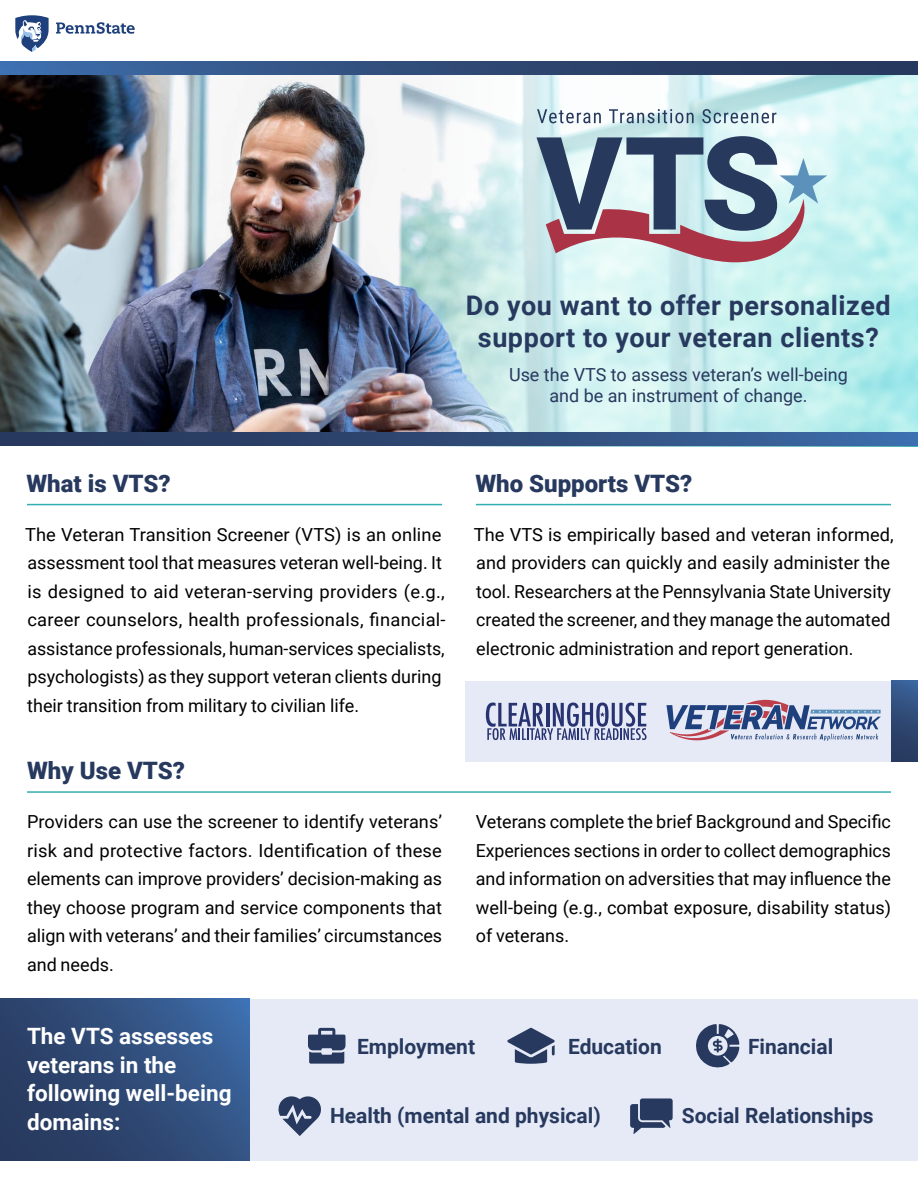
<style>
.page{position:relative;width:918px;height:1188px;background:#fff}
.page>*{position:absolute;margin:0;border:0;box-sizing:border-box;transform-origin:0 0}
.t1{font:700 27px/31.5px "Roboto";letter-spacing:.02em;color:#27395e;text-align:center}
.Section_Heading__H1{font:900 24px "Roboto";color:#27395e}
.Section_Heading__H1-2{font:700 22.5px/28.5px "Roboto";color:#fff}
.t2{font:700 21px "Roboto";color:#27395e}
.P_-_Justified{font:18px/28.5px "Roboto";color:#000}
.t3{font:18px/21px "Roboto";color:#27395e;text-align:center}
</style>
<div class="page">
<svg style="left:15px;top:15px;width:34px;height:37px"></svg>
<svg style="left:56px;top:22px;width:79px;height:12px"></svg>
<img style="left:0;top:75px;width:416px;height:357px">
<svg style="left:416px;top:75px;width:502px;height:357px;background:#caebec"></svg>
<svg style="left:0;top:432px;width:918px;height:14px;background:#304c7a"></svg>
<svg style="left:0;top:61px;width:918px;height:14px;background:#304d7b"></svg>
<svg style="left:536px;top:136px;width:291px;height:128px;background:#9ba0ae"></svg>
<svg style="left:537px;top:109px;width:239px;height:14px"></svg>
<hr style="left:27px;top:504px;width:415px;height:1px;background:#33aeb1">
<hr style="left:476px;top:504px;width:415px;height:1px;background:#33aeb1">
<div style="left:466px;top:681px;width:452px;height:81px;background:#e6eaf6"></div>
<div style="left:891px;top:681px;width:27px;height:81px;background:linear-gradient(to bottom,#385f95,#263558)"></div>
<svg style="left:486px;top:703px;width:161px;height:37px"></svg>
<svg style="left:666px;top:700px;width:215px;height:41px"></svg>
<hr style="left:27px;top:791px;width:864px;height:2px;background:#33aeb1">
<div style="left:0;top:999px;width:918px;height:162px;background:#e6eaf6"></div>
<svg style="left:0;top:999px;width:250px;height:162px;background:#304b78"></svg>
<svg style="left:308px;top:1028px;width:38px;height:36px"></svg>
<svg style="left:507px;top:1028px;width:48px;height:36px"></svg>
<svg style="left:696px;top:1024px;width:43px;height:44px"></svg>
<svg style="left:278px;top:1096px;width:43px;height:40px"></svg>
<svg style="left:630px;top:1098px;width:43px;height:36px"></svg>
<p class="t1" style="left:466px;top:289px;width:426px">Do you want to offer personalized support to your veteran clients?</p>
<p class="t3" style="left:509px;top:363px;width:340px">Use the VTS to assess veteran’s well-being and be an instrument of change.</p>
<h1 class="Section_Heading__H1" style="left:26px;top:466px;width:146px">What is VTS?</h1>
<p class="P_-_Justified" style="left:25px;top:519px;width:422px">The Veteran Transition Screener (VTS) is an online assessment tool that measures veteran well-being. It is designed to aid veteran-serving providers (e.g., career counselors, health professionals, financial&shy;assistance professionals, human-services specialists, psychologists) as they support veteran clients during their transition from military to civilian life.</p>
<h1 class="Section_Heading__H1" style="left:475px;top:466px;width:219px">Who Supports VTS?</h1>
<p class="P_-_Justified" style="left:474px;top:519px;width:421px">The VTS is empirically based and veteran informed, and providers can quickly and easily administer the tool. Researchers at the Pennsylvania State University created the screener, and they manage the automated electronic administration and report generation.</p>
<h1 class="Section_Heading__H1" style="left:27px;top:754px;width:160px">Why Use VTS?</h1>
<p class="P_-_Justified" style="left:27px;top:807px;width:417px;text-align:justify">Providers can use the screener to identify veterans’ risk and protective factors. Identification of these elements can improve providers’ decision-making as they choose program and service components that align with veterans’ and their families’ circumstances and needs.</p>
<p class="P_-_Justified" style="left:476px;top:807px;width:417px;text-align:justify">Veterans complete the brief Background and Specific Experiences sections in order to collect demographics and information on adversities that may influence the well-being (e.g., combat exposure, disability status) of veterans.</p>
<h1 class="Section_Heading__H1-2" style="left:27px;top:1021px;width:206px">The VTS assesses veterans in the following well-being domains:</h1>
<p class="t2" style="left:357px;top:1032px;width:120px">Employment</p>
<p class="t2" style="left:568px;top:1032px;width:95px">Education</p>
<p class="t2" style="left:748px;top:1032px;width:87px">Financial</p>
<p class="t2" style="left:330px;top:1101px;width:272px">Health (mental and physical)</p>
<p class="t2" style="left:682px;top:1101px;width:193px">Social Relationships</p>
</div>
